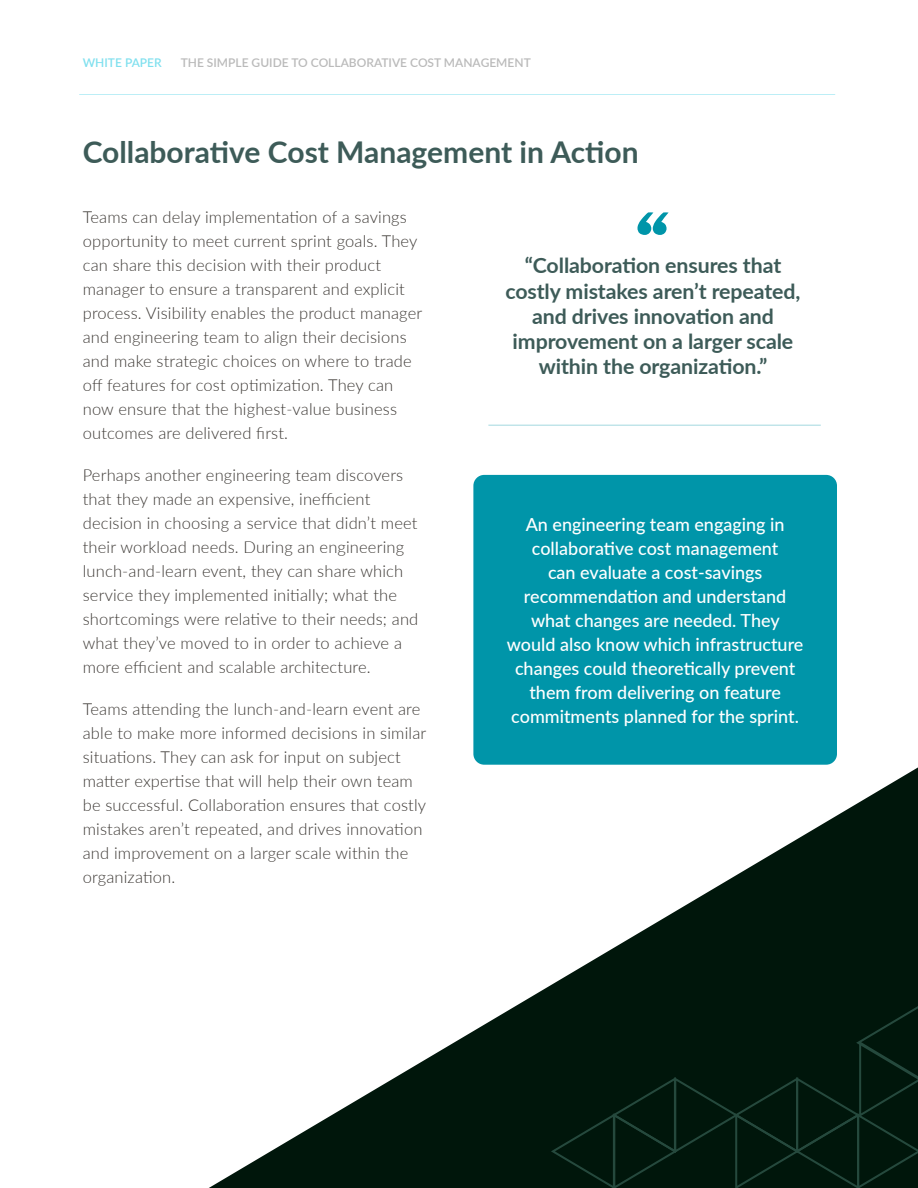
<style>
.page{position:relative;width:918px;height:1188px;background:#fff}
.page>*{position:absolute;margin:0;border:0;box-sizing:border-box;transform-origin:0 0}
.t1{font:700 30px "Lato";color:#3d5b58}
.t2{font:700 21px/25.2px "Lato";letter-spacing:-.005em;color:#3d5b58;text-align:center}
.t3{font:500 18px/24px "Lato";color:#fff;text-align:center}
.t4{font:300 16.5px/24px "Lato";letter-spacing:.01em;color:#3d3935}
.t5{font:600 12px "Lato";color:#bababa}
.t6{font:600 12px "Lato";color:#00c1de}
</style>
<div class="page">
<hr style="left:79px;top:94px;width:756px;height:1px;background:#00c1de">
<svg style="left:209px;top:767px;width:709px;height:421px"></svg>
<div style="left:551px;top:1005px;width:367px;height:183px;background:#00160b"></div>
<div style="left:473px;top:475px;width:364px;height:290px;background:#0095a9;border-radius:11px"></div>
<svg style="left:637px;top:212px;width:32px;height:23px"></svg>
<hr style="left:488px;top:425px;width:333px;height:1px;background:#0095a9">
<p class="t6" style="left:83px;top:54px;width:81px">WHITE PAPER</p>
<p class="t5" style="left:181px;top:54px;width:352px">THE SIMPLE GUIDE TO COLLABORATIVE COST MANAGEMENT</p>
<h1 class="t1" style="left:83px;top:130px;width:557px">Collaborative Cost Management in Action</h1>
<p class="t4" style="left:83px;top:204px;width:341px">Teams can delay implementation of a savings opportunity to meet current sprint goals. They can share this decision with their product manager to ensure a transparent and explicit process. Visibility enables the product manager and engineering team to align their decisions and make strategic choices on where to trade off features for cost optimization. They can now ensure that the highest-value business outcomes are delivered first.</p>
<p class="t4" style="left:83px;top:462px;width:337px">Perhaps another engineering team discovers that they made an expensive, inefficient decision in choosing a service that didn’t meet their workload needs. During an engineering lunch-and-learn event, they can share which service they implemented initially; what the shortcomings were relative to their needs; and what they’ve moved to in order to achieve a more efficient and scalable architecture.</p>
<p class="t4" style="left:83px;top:696px;width:345px">Teams attending the lunch-and-learn event are able to make more informed decisions in similar situations. They can ask for input on subject matter expertise that will help their own team be successful. Collaboration ensures that costly mistakes aren’t repeated, and drives innovation and improvement on a larger scale within the organization.</p>
<p class="t2" style="left:505px;top:252px;width:297px">“Collaboration ensures that costly mistakes aren’t repeated, and drives innovation and improvement on a larger scale within the organization.”</p>
<p class="t3" style="left:507px;top:512px;width:298px">An engineering team engaging in collaborative cost management<br>can evaluate a cost-savings recommendation and understand what changes are needed. They would also know which infrastructure changes could theoretically prevent them from delivering on feature commitments planned for the sprint.</p>
</div>
